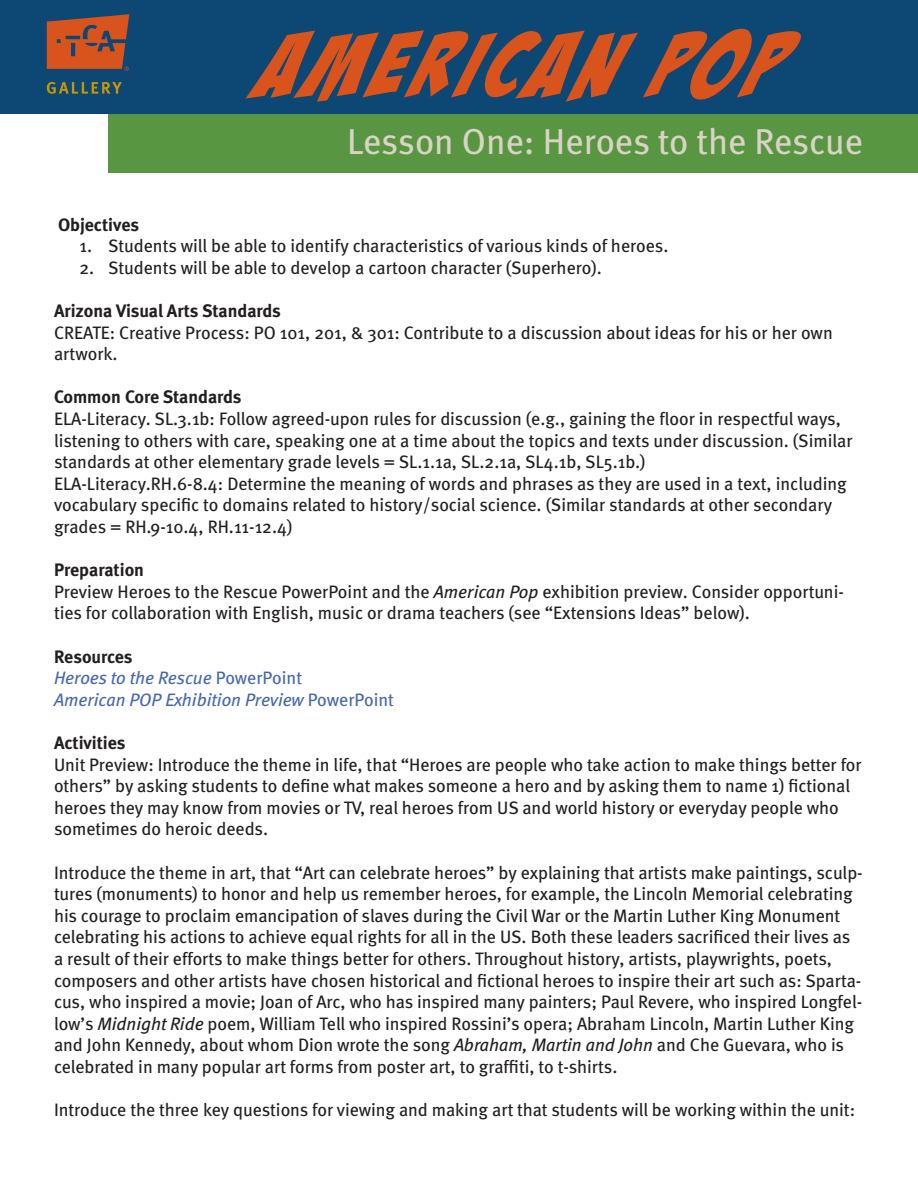
<style>
.page{position:relative;width:918px;height:1188px;background:#fff}
.page>*{position:absolute;margin:0;border:0;box-sizing:border-box;transform-origin:0 0}
.t1{font:italic 90px "Bada Boom BB";letter-spacing:.1em;color:#d9531c}
.t2{font:36px "Meta";letter-spacing:-.005em;color:#d9d3c6}
.t3{font:18px/21.6px "Meta";color:#231f20}
.t4{font:italic 18px/21.6px "Meta";color:#4768b1}
.t5{font:700 18px "Meta";color:#231f20}
.s1{font-weight:700}
.s2{font-style:italic}
.s3{font-weight:700;font-style:normal;color:#231f20}
.s4{font-style:normal}
</style>
<div class="page">
<div style="left:108px;top:92px;width:810px;height:81px;background:#599641"></div>
<div style="left:0;top:0;width:918px;height:113px;background:#0d4773"></div>
<svg style="left:47px;top:82px;width:75px;height:12px"></svg>
<svg style="left:47px;top:14px;width:82px;height:57px"></svg>
<h1 class="t1" style="left:256px;top:18px;width:518px">AMERICAN POP</h1>
<h2 class="t2" style="left:347px;top:119px;width:517px">Lesson One: Heroes to the Rescue</h2>
<p class="t5" style="left:58px;top:213px;width:83px">Objectives</p>
<p class="t3" style="left:80px;top:235px;width:590px">1. Students will be able to identify characteristics of various kinds of heroes.</p>
<p class="t3" style="left:80px;top:256px;width:524px">2. Students will be able to develop a cartoon character (Superhero).</p>
<p class="t5" style="left:54px;top:299px;width:228px">Arizona Visual Arts Standards</p>
<p class="t3" style="left:54px;top:321px;width:780px">CREATE: Creative Process: PO 101, 201, &amp; 301: Contribute to a discussion about ideas for his or her own artwork.</p>
<p class="t5" style="left:54px;top:386px;width:189px">Common Core Standards</p>
<p class="t3" style="left:54px;top:407px;width:800px">ELA-Literacy. SL.3.1b: Follow agreed-upon rules for discussion (e.g., gaining the floor in respectful ways, listening to others with care, speaking one at a time about the topics and texts under discussion. (Similar standards at other elementary grade levels = SL.1.1a, SL.2.1a, SL4.1b, SL5.1b.)<br>ELA-Literacy.RH.6-8.4: Determine the meaning of words and phrases as they are used in a text, including vocabulary specific to domains related to history/social science. (Similar standards at other secondary grades = RH.9-10.4, RH.11-12.4)</p>
<p class="t3" style="left:54px;top:559px;width:791px"><span class="s1">Preparation<br></span>Preview Heroes to the Rescue PowerPoint and the <span class="s2">American Pop</span> exhibition preview. Consider opportuni&shy;ties for collaboration with English, music or drama teachers (see “Extensions Ideas” below).</p>
<p class="t4" style="left:54px;top:645px;width:342px"><span class="s3">Resources<br></span>Heroes to the Rescue <span class="s4">PowerPoint<br></span>American POP Exhibition Preview <span class="s4">PowerPoint</span></p>
<p class="t5" style="left:54px;top:731px;width:73px">Activities</p>
<p class="t3" style="left:54px;top:753px;width:809px">Unit Preview: Introduce the theme in life, that “Heroes are people who take action to make things better for others” by asking students to define what makes someone a hero and by asking them to name 1) fictional heroes they may know from movies or TV, real heroes from US and world history or everyday people who sometimes do heroic deeds.</p>
<p class="t3" style="left:54px;top:861px;width:810px">Introduce the theme in art, that “Art can celebrate heroes” by explaining that artists make paintings, sculp&shy;tures (monuments) to honor and help us remember heroes, for example, the Lincoln Memorial celebrating his courage to proclaim emancipation of slaves during the Civil War or the Martin Luther King Monument celebrating his actions to achieve equal rights for all in the US. Both these leaders sacrificed their lives as a result of their efforts to make things better for others. Throughout history, artists, playwrights, poets, composers and other artists have chosen historical and fictional heroes to inspire their art such as: Sparta&shy;cus, who inspired a movie; Joan of Arc, who has inspired many painters; Paul Revere, who inspired Longfel&shy;low’s <span class="s2">Midnight Ride</span> poem, William Tell who inspired Rossini’s opera; Abraham Lincoln, Martin Luther King and John Kennedy, about whom Dion wrote the song <span class="s2">Abraham, Martin and John</span> and Che Guevara, who is celebrated in many popular art forms from poster art, to graffiti, to t-shirts.</p>
<p class="t3" style="left:54px;top:1099px;width:803px">Introduce the three key questions for viewing and making art that students will be working within the unit:</p>
</div>
